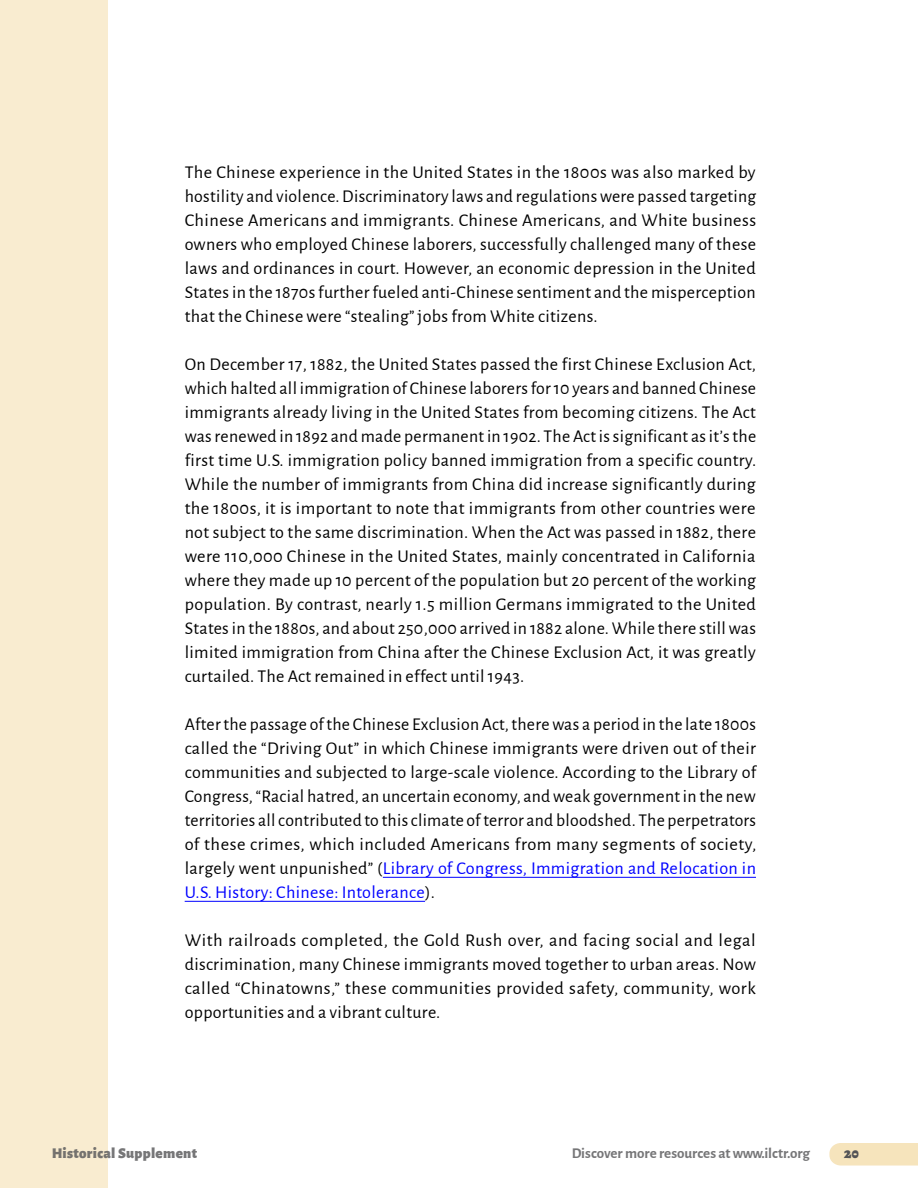
<style>
.page{position:relative;width:918px;height:1188px;background:#fff}
.page>*{position:absolute;margin:0;border:0;box-sizing:border-box;transform-origin:0 0}
.t1{font:18px/24px "Alegreya Sans";letter-spacing:.02em;color:#000;text-align:justify}
.t2{font:700 15px "Alegreya Sans";color:#545456}
.t3{font:900 15px "Alegreya Sans";letter-spacing:.02em;color:#545456}
.t4{font:900 15px "Alegreya";color:#545456}
.s1{color:#00f}
</style>
<div class="page">
<div style="left:0;top:0;width:108px;height:1188px;background:#f9ecd0"></div>
<hr style="left:383px;top:877px;width:373px;height:1px;background:#00f">
<hr style="left:185px;top:901px;width:240px;height:1px;background:#00f">
<svg style="left:829px;top:1143px;width:89px;height:23px;background:#f6e5bf"></svg>
<p class="t1" style="left:185px;top:160px;width:573px">The Chinese experience in the United States in the 1800s was also marked by hostility and violence. Discriminatory laws and regulations were passed targeting Chinese Americans and immigrants. Chinese Americans, and White business owners who employed Chinese laborers, successfully challenged many of these laws and ordinances in court. However, an economic depression in the United States in the 1870s further fueled anti-Chinese sentiment and the misperception that the Chinese were “stealing” jobs from White citizens.</p>
<p class="t1" style="left:185px;top:352px;width:573px">On December 17, 1882, the United States passed the first Chinese Exclusion Act, which halted all immigration of Chinese laborers for 10 years and banned Chinese immigrants already living in the United States from becoming citizens. The Act was renewed in 1892 and made permanent in 1902. The Act is significant as it’s the first time U.S. immigration policy banned immigration from a specific country.<br>While the number of immigrants from China did increase significantly during the 1800s, it is important to note that immigrants from other countries were not subject to the same discrimination. When the Act was passed in 1882, there were 110,000 Chinese in the United States, mainly concentrated in California where they made up 10 percent of the population but 20 percent of the working population. By contrast, nearly 1.5 million Germans immigrated to the United States in the 1880s, and about 250,000 arrived in 1882 alone. While there still was limited immigration from China after the Chinese Exclusion Act, it was greatly curtailed. The Act remained in effect until 1943.</p>
<p class="t1" style="left:185px;top:712px;width:573px">After the passage of the Chinese Exclusion Act, there was a period in the late 1800s called the “Driving Out” in which Chinese immigrants were driven out of their communities and subjected to large-scale violence. According to the Library of Congress, “Racial hatred, an uncertain economy, and weak government in the new territories all contributed to this climate of terror and bloodshed. The perpetrators of these crimes, which included Americans from many segments of society, largely went unpunished” (<span class="s1">Library of Congress, Immigration and Relocation in U.S. History: Chinese: Intolerance</span>).</p>
<p class="t1" style="left:185px;top:928px;width:573px">With railroads completed, the Gold Rush over, and facing social and legal discrimination, many Chinese immigrants moved together to urban areas. Now called “Chinatowns,” these communities provided safety, community, work opportunities and a vibrant culture.</p>
<p class="t3" style="left:52px;top:1141px;width:147px">Historical Supplement</p>
<p class="t2" style="left:572px;top:1142px;width:240px">Discover more resources at www.ilctr.org</p>
<p class="t4" style="left:844px;top:1142px;width:16px">20</p>
</div>
